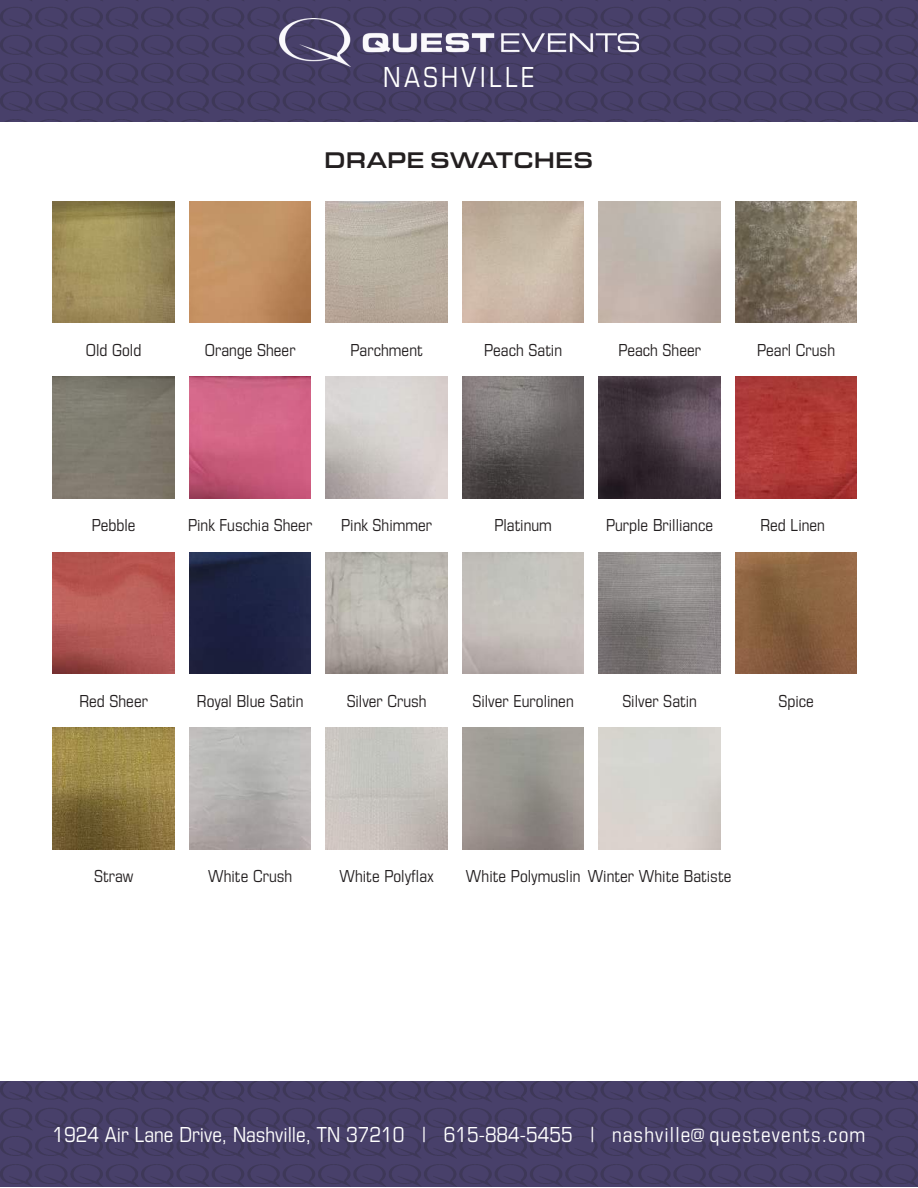
<style>
.page{position:relative;width:918px;height:1188px;background:#fff}
.page>*{position:absolute;margin:0;border:0;box-sizing:border-box;transform-origin:0 0}
.t1{font:30px "Eurostile Con";letter-spacing:.1em;color:#fff}
.t2{font:500 23.55px "Eurostile Ext";color:#231f20;scale:.89 1}
.t3{font:22.5px "Eurostile Con";color:#fff}
.t4{font:18px "Eurostile Con";color:#231f20}
</style>
<div class="page">
<img style="left:0;top:1081px;width:918px;height:106px">
<img style="left:0;top:0;width:918px;height:122px">
<img style="left:280px;top:18px;width:358px;height:49px">
<img style="left:53px;top:201px;width:121px;height:122px">
<img style="left:189px;top:201px;width:122px;height:122px">
<img style="left:326px;top:201px;width:121px;height:122px">
<img style="left:735px;top:201px;width:122px;height:122px">
<img style="left:53px;top:377px;width:121px;height:121px">
<img style="left:189px;top:377px;width:122px;height:121px">
<img style="left:462px;top:377px;width:122px;height:121px">
<img style="left:599px;top:377px;width:121px;height:121px">
<img style="left:735px;top:377px;width:122px;height:121px">
<img style="left:53px;top:552px;width:121px;height:122px">
<img style="left:189px;top:552px;width:122px;height:122px">
<img style="left:326px;top:552px;width:121px;height:122px">
<img style="left:599px;top:552px;width:121px;height:122px">
<img style="left:735px;top:552px;width:122px;height:122px">
<img style="left:53px;top:728px;width:121px;height:121px">
<img style="left:326px;top:728px;width:121px;height:121px">
<h1 class="t1" style="left:383px;top:56px;width:153px">NASHVILLE</h1>
<h2 class="t2" style="left:324px;top:144px;width:304px">DRAPE SWATCHES</h2>
<p class="t4" style="left:86px;top:337px;width:57px">Old Gold</p>
<p class="t4" style="left:205px;top:337px;width:92px">Orange Sheer</p>
<p class="t4" style="left:351px;top:337px;width:74px">Parchment</p>
<p class="t4" style="left:484px;top:337px;width:79px">Peach Satin</p>
<p class="t4" style="left:618px;top:337px;width:84px">Peach Sheer</p>
<p class="t4" style="left:757px;top:337px;width:79px">Pearl Crush</p>
<p class="t4" style="left:92px;top:513px;width:45px">Pebble</p>
<p class="t4" style="left:188px;top:513px;width:126px">Pink Fuschia Sheer</p>
<p class="t4" style="left:341px;top:513px;width:92px">Pink Shimmer</p>
<p class="t4" style="left:495px;top:513px;width:59px">Platinum</p>
<p class="t4" style="left:606px;top:513px;width:109px">Purple Brilliance</p>
<p class="t4" style="left:760px;top:513px;width:66px">Red Linen</p>
<p class="t4" style="left:79px;top:688px;width:70px">Red Sheer</p>
<p class="t4" style="left:197px;top:688px;width:108px">Royal Blue Satin</p>
<p class="t4" style="left:347px;top:688px;width:82px">Silver Crush</p>
<p class="t4" style="left:473px;top:688px;width:103px">Silver Eurolinen</p>
<p class="t4" style="left:623px;top:688px;width:76px">Silver Satin</p>
<p class="t4" style="left:778px;top:688px;width:37px">Spice</p>
<p class="t4" style="left:94px;top:864px;width:41px">Straw</p>
<p class="t4" style="left:208px;top:864px;width:86px">White Crush</p>
<p class="t4" style="left:339px;top:864px;width:96px">White Polyflax</p>
<p class="t4" style="left:466px;top:864px;width:267px">White Polymuslin Winter White Batiste</p>
<p class="t3" style="left:53px;top:1119px;width:814px">1924 Air Lane Drive, Nashville, TN 37210 | 615-884-5455 | nashville@questevents.com</p>
</div>
